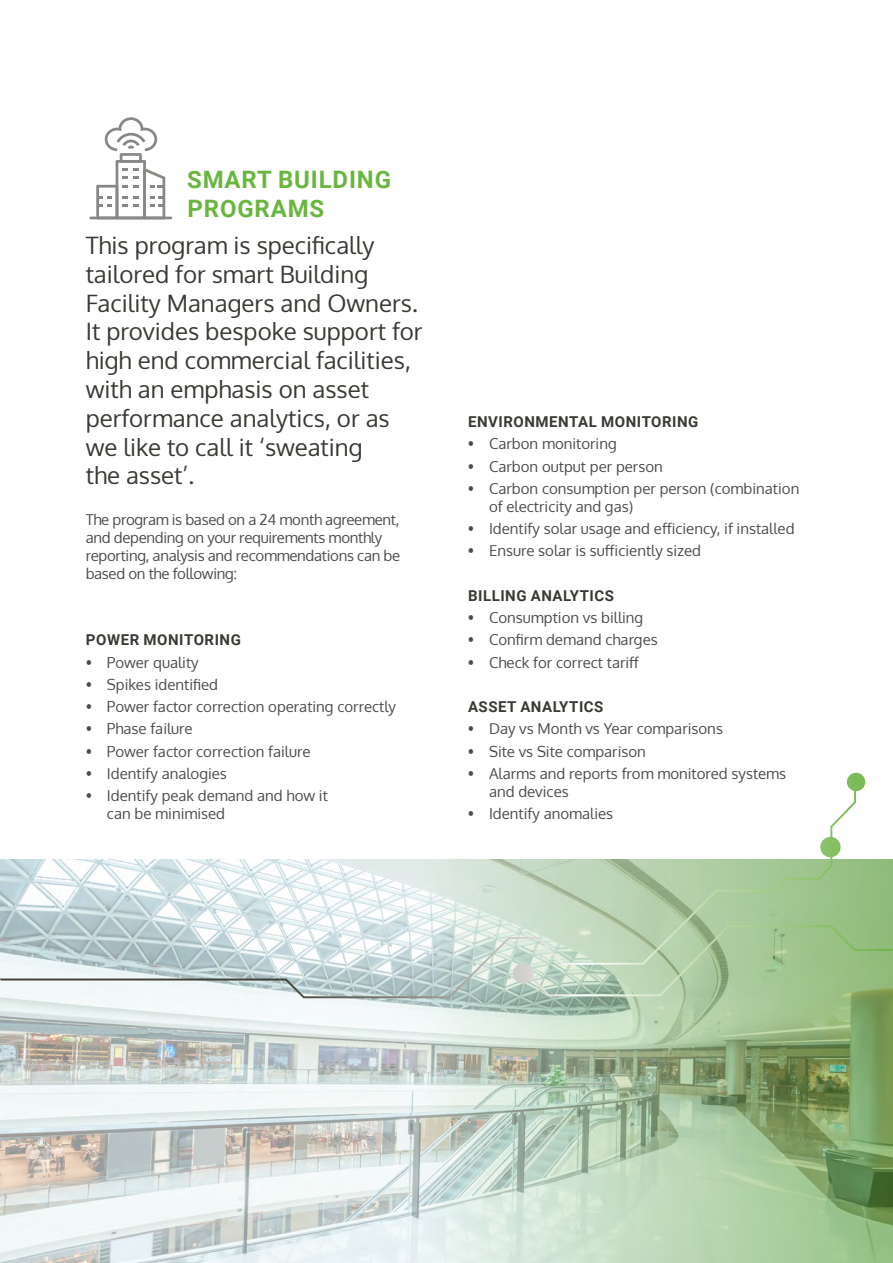
<style>
.page{position:relative;width:893px;height:1263px;background:#fff}
.page>*{position:absolute;margin:0;border:0;box-sizing:border-box;transform-origin:0 0}
.t1{font:24px/28.8px "Oxygen";color:#3a3934}
.t2{font:700 24px/28.8px "Roboto";letter-spacing:.035em;color:#69b63e}
.t3{font:15px/18px "Oxygen";color:#4e4b4c}
.t4{font:15px/18px "Oxygen";letter-spacing:-.02em;color:#4e4b4c}
.t5{font:700 15px "Roboto";letter-spacing:.035em;color:#3a3934}
</style>
<div class="page">
<img style="left:0;top:859px;width:893px;height:404px">
<svg style="left:96px;top:117px;width:69px;height:100px"></svg>
<hr style="left:89px;top:217px;width:83px;height:2px;background:#3a3934">
<svg style="left:0;top:787px;width:856px;height:211px"></svg>
<svg style="left:531px;top:925px;width:362px;height:71px;background:#accaa1"></svg>
<div style="left:820px;top:837px;width:21px;height:20px;background:#88c066;border-radius:10px"></div>
<div style="left:513px;top:963px;width:20px;height:20px;background:#d2d1ce;border-radius:10px"></div>
<div style="left:847px;top:773px;width:18px;height:18px;background:#7bbb57;border-radius:9px"></div>
<h1 class="t2" style="left:187px;top:164px;width:205px">SMART BUILDING<br>PROGRAMS</h1>
<p class="t1" style="left:86px;top:231px;width:338px">This program is specifically tailored for smart Building<br>Facility Managers and Owners.<br>It provides bespoke support for high end commercial facilities, with an emphasis on asset performance analytics, or as we like to call it ‘sweating<br>the asset’.</p>
<p class="t4" style="left:86px;top:510px;width:316px">The program is based on a 24 month agreement, and depending on your requirements monthly reporting, analysis and recommendations can be based on the following:</p>
<p class="t5" style="left:86px;top:629px;width:156px">POWER MONITORING</p>
<p class="t3" style="left:86px;top:653px;width:115px">• Power quality</p>
<p class="t3" style="left:86px;top:675px;width:134px">• Spikes identified</p>
<p class="t3" style="left:86px;top:698px;width:312px">• Power factor correction operating correctly</p>
<p class="t3" style="left:86px;top:720px;width:109px">• Phase failure</p>
<p class="t3" style="left:86px;top:742px;width:226px">• Power factor correction failure</p>
<p class="t3" style="left:86px;top:764px;width:143px">• Identify analogies</p>
<p class="t3" style="left:107px;top:787px;width:222px;text-indent:-21px">• Identify peak demand and how it can be minimised</p>
<p class="t5" style="left:468px;top:411px;width:232px">ENVIRONMENTAL MONITORING</p>
<p class="t3" style="left:468px;top:435px;width:151px">• Carbon monitoring</p>
<p class="t3" style="left:468px;top:457px;width:197px">• Carbon output per person</p>
<p class="t3" style="left:489px;top:479px;width:312px;text-indent:-21px">• Carbon consumption per person (combination of electricity and gas)</p>
<p class="t3" style="left:468px;top:520px;width:328px">• Identify solar usage and efficiency, if installed</p>
<p class="t3" style="left:468px;top:542px;width:235px">• Ensure solar is sufficiently sized</p>
<p class="t5" style="left:468px;top:585px;width:147px">BILLING ANALYTICS</p>
<p class="t3" style="left:468px;top:609px;width:177px">• Consumption vs billing</p>
<p class="t3" style="left:468px;top:631px;width:191px">• Confirm demand charges</p>
<p class="t3" style="left:468px;top:653px;width:173px">• Check for correct tariff</p>
<p class="t5" style="left:468px;top:696px;width:137px">ASSET ANALYTICS</p>
<p class="t3" style="left:468px;top:720px;width:257px">• Day vs Month vs Year comparisons</p>
<p class="t3" style="left:468px;top:742px;width:180px">• Site vs Site comparison</p>
<p class="t3" style="left:489px;top:764px;width:299px;text-indent:-21px">• Alarms and reports from monitored systems and devices</p>
<p class="t3" style="left:468px;top:805px;width:147px">• Identify anomalies</p>
</div>
